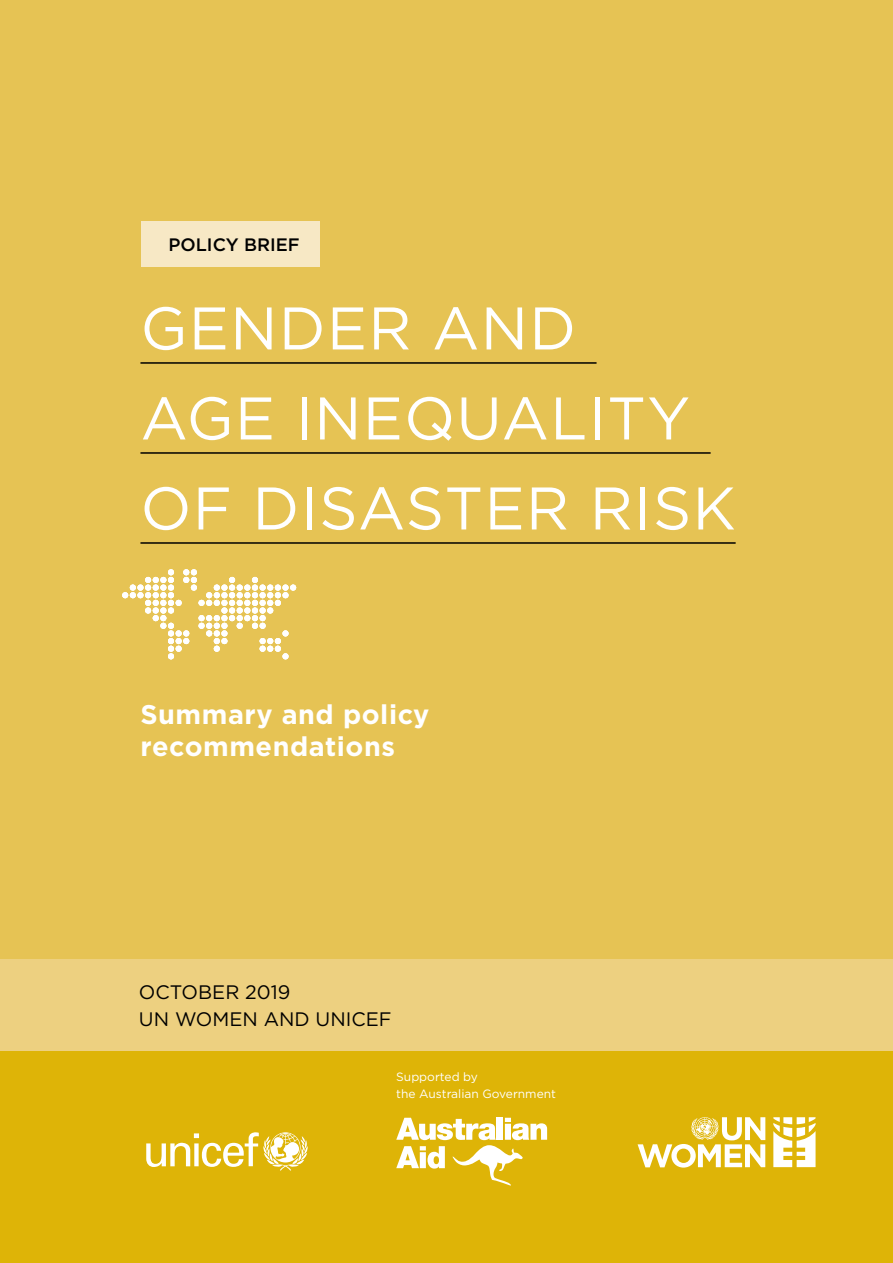
<style>
.page{position:relative;width:893px;height:1263px;background:#fff}
.page>*{position:absolute;margin:0;border:0;box-sizing:border-box;transform-origin:0 0}
.t1{font:60px/90px "Gotham";letter-spacing:.02em;color:#fff}
.t2{font:700 27px/32.4px "Gotham";letter-spacing:.02em;color:#fff}
.t3{font:19.5px/27px "Gotham";color:#000}
.t4{font:500 18px "Gotham";color:#000}
.t5{font:12px/16.5px "Gotham";color:#fff}
</style>
<div class="page">
<div style="left:0;top:1050px;width:893px;height:213px;background:#deb407"></div>
<div style="left:0;top:0;width:893px;height:1018px;background:#e6c354"></div>
<svg style="left:638px;top:1117px;width:127px;height:50px"></svg>
<svg style="left:773px;top:1117px;width:42px;height:50px"></svg>
<div style="left:0;top:959px;width:893px;height:91px;background:#edd080"></div>
<hr style="left:140px;top:362px;width:457px;height:2px;background:#000">
<hr style="left:140px;top:452px;width:571px;height:2px;background:#000">
<hr style="left:140px;top:542px;width:596px;height:2px;background:#000">
<svg style="left:145px;top:569px;width:29px;height:14px"></svg>
<svg style="left:183px;top:569px;width:14px;height:14px"></svg>
<svg style="left:229px;top:577px;width:6px;height:6px"></svg>
<svg style="left:252px;top:577px;width:6px;height:6px"></svg>
<div style="left:130px;top:584px;width:6px;height:7px;background:#fff;border-radius:50%"></div>
<div style="left:137px;top:584px;width:6px;height:7px;background:#fff;border-radius:50%"></div>
<div style="left:145px;top:584px;width:6px;height:7px;background:#fff;border-radius:50%"></div>
<div style="left:153px;top:584px;width:6px;height:7px;background:#fff;border-radius:50%"></div>
<div style="left:160px;top:584px;width:6px;height:7px;background:#fff;border-radius:50%"></div>
<div style="left:168px;top:584px;width:6px;height:7px;background:#fff;border-radius:50%"></div>
<div style="left:191px;top:584px;width:6px;height:7px;background:#fff;border-radius:50%"></div>
<div style="left:214px;top:584px;width:6px;height:7px;background:#fff;border-radius:50%"></div>
<div style="left:221px;top:584px;width:6px;height:7px;background:#fff;border-radius:50%"></div>
<div style="left:229px;top:584px;width:6px;height:7px;background:#fff;border-radius:50%"></div>
<div style="left:237px;top:584px;width:6px;height:7px;background:#fff;border-radius:50%"></div>
<div style="left:244px;top:584px;width:6px;height:7px;background:#fff;border-radius:50%"></div>
<div style="left:252px;top:584px;width:6px;height:7px;background:#fff;border-radius:50%"></div>
<div style="left:260px;top:584px;width:6px;height:7px;background:#fff;border-radius:50%"></div>
<div style="left:267px;top:584px;width:6px;height:7px;background:#fff;border-radius:50%"></div>
<div style="left:275px;top:584px;width:6px;height:7px;background:#fff;border-radius:50%"></div>
<div style="left:282px;top:584px;width:7px;height:7px;background:#fff;border-radius:50%"></div>
<div style="left:290px;top:584px;width:6px;height:7px;background:#fff;border-radius:50%"></div>
<div style="left:282px;top:592px;width:7px;height:6px;background:#fff;border-radius:50%"></div>
<div style="left:198px;top:600px;width:7px;height:6px;background:#fff;border-radius:50%"></div>
<div style="left:198px;top:615px;width:7px;height:6px;background:#fff;border-radius:50%"></div>
<div style="left:198px;top:623px;width:7px;height:6px;background:#fff;border-radius:50%"></div>
<div style="left:282px;top:630px;width:7px;height:6px;background:#fff;border-radius:50%"></div>
<svg style="left:206px;top:592px;width:75px;height:60px"></svg>
<svg style="left:122px;top:592px;width:67px;height:67px"></svg>
<div style="left:282px;top:653px;width:7px;height:6px;background:#fff;border-radius:50%"></div>
<div style="left:142px;top:221px;width:178px;height:45px;background:#f7e8c5"></div>
<svg style="left:146px;top:1132px;width:162px;height:39px"></svg>
<svg style="left:396px;top:1118px;width:151px;height:67px"></svg>
<p class="t4" style="left:169px;top:234px;width:133px">POLICY BRIEF</p>
<p class="t1" style="left:140px;top:282px;width:597px">GENDER AND<br>AGE INEQUALITY<br>OF DISASTER RISK</p>
<p class="t2" style="left:140px;top:697px;width:290px">Summary and policy recommendations</p>
<p class="t3" style="left:139px;top:978px;width:254px">OCTOBER 2019<br>UN WOMEN AND UNICEF</p>
<p class="t5" style="left:396px;top:1069px;width:161px">Supported by<br>the Australian Government</p>
</div>
